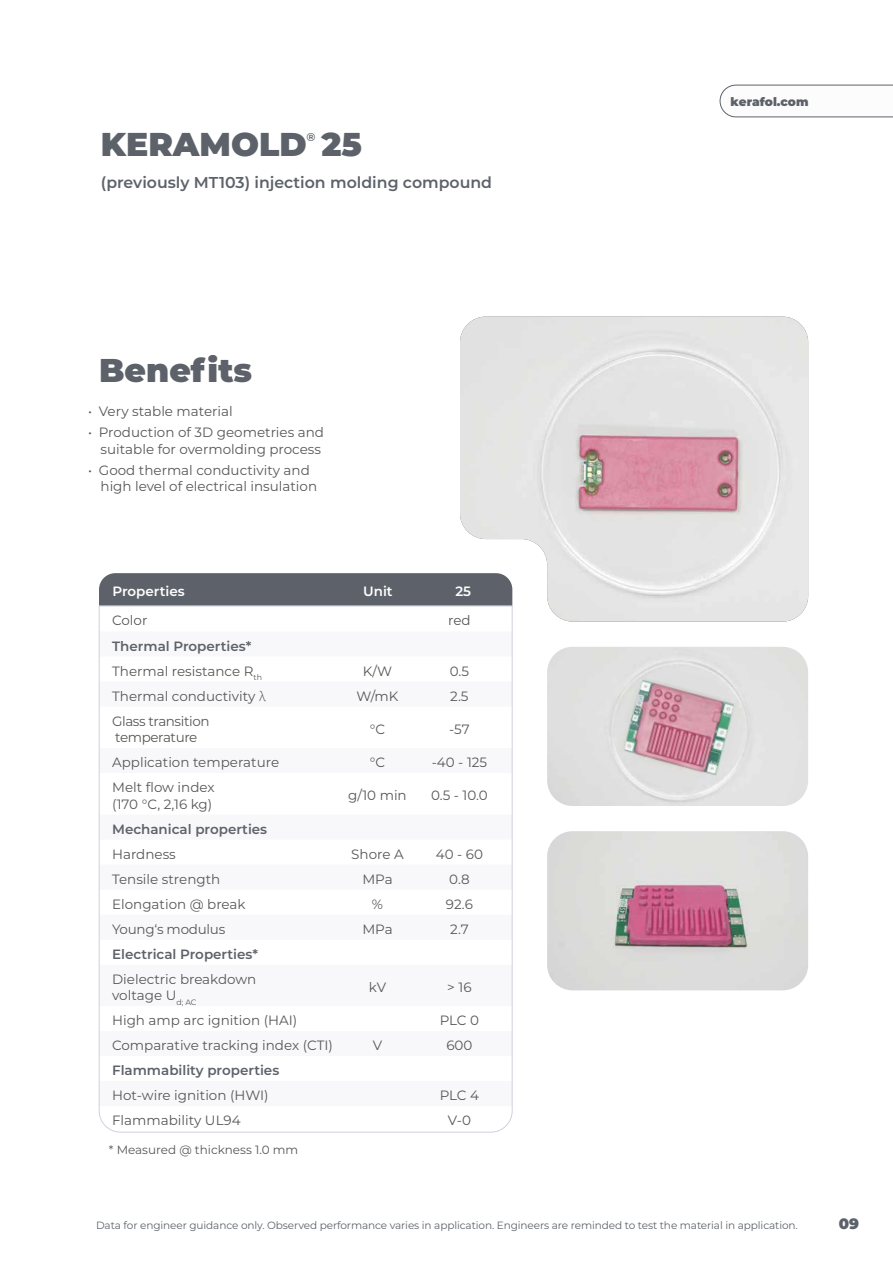
<style>
.page{position:relative;width:893px;height:1263px;background:#fff}
.page>*{position:absolute;margin:0;border:0;box-sizing:border-box;transform-origin:0 0}
.t1{font:900 33px "Montserrat";color:#5d626a}
.t2{font:600 15.75px "Montserrat";color:#5d626a}
.t3{font:900 15px "Montserrat";color:#5d626a}
.t4{font:13.5px/16.5px "Montserrat";color:#575756}
.t5{font:600 13.5px/25px "Montserrat";color:#5d626a}
.t6{font:13.5px/16.5px "Montserrat";letter-spacing:-.03em;color:#575756}
.t7{font:600 13.5px "Montserrat";color:#fff}
.t8{font:13.5px "Montserrat";letter-spacing:-.02em;color:#575756}
.t9{font:12px "Montserrat";color:#575756}
.t10{font:900 12px "Montserrat";color:#5d626a}
.t11{font:600 11.4px "Montserrat";color:#5d626a}
.t12{font:10.5px "Montserrat";letter-spacing:-.01em;color:#5d626a}
.s1{font-weight:400;color:#575756}
.s2{font-family:"Apparat";font-weight:300}
</style>
<div class="page">
<svg style="left:720px;top:85px;width:173px;height:32px"></svg>
<img style="left:460px;top:317px;width:348px;height:305px">
<img style="left:547px;top:831px;width:261px;height:159px">
<img style="left:547px;top:647px;width:261px;height:159px">
<div style="left:99px;top:573px;width:413px;height:33px;background:#5d626a"></div>
<svg style="left:99px;top:606px;width:414px;height:526px"></svg>
<div style="left:460px;top:316px;width:117px;height:196px;background:#e3e3e3"></div>
<p class="t11" style="left:307px;top:129px;width:11px">®</p>
<p class="t2" style="left:101px;top:171px;width:393px">(previously MT103) injection molding compound</p>
<h1 class="t1" style="left:104px;top:122px;width:262px">KERAMOLD 25</h1>
<p class="t11" style="left:309px;top:130px;width:11px">®</p>
<p class="t2" style="left:104px;top:173px;width:392px">(previously MT103) injection molding compound</p>
<p class="t10" style="left:731px;top:93px;width:79px">kerafol.com</p>
<h1 class="t1" style="left:99px;top:346px;width:155px">Benefits</h1>
<p class="t4" style="left:88px;top:403px;width:146px">• Very stable material</p>
<p class="t4" style="left:88px;top:424px;width:237px;text-align:right">• Production of 3D geometries and suitable for overmolding process</p>
<p class="t4" style="left:101px;top:461px;width:218px;text-indent:-12px">• Good thermal conductivity and high level of electrical insulation</p>
<p class="t7" style="left:112px;top:581px;width:74px">Properties</p>
<p class="t7" style="left:363px;top:581px;width:31px">Unit</p>
<p class="t7" style="left:455px;top:581px;width:17px">25</p>
<p class="t4" style="left:112px;top:612px;width:37px">Color</p>
<p class="t4" style="left:448px;top:612px;width:24px">red</p>
<p class="t5" style="left:112px;top:633px;width:151px">Thermal Properties*<br><span class="s1">Thermal resistance R</span><sub>th</sub></p>
<p class="t4" style="left:363px;top:662px;width:31px">K/W</p>
<p class="t4" style="left:450px;top:662px;width:21px">0.5</p>
<p class="t4" style="left:112px;top:687px;width:155px">Thermal conductivity <span class="s2">λ</span></p>
<p class="t4" style="left:357px;top:687px;width:43px">W/mK</p>
<p class="t4" style="left:450px;top:687px;width:20px">2.5</p>
<p class="t6" style="left:112px;top:712px;width:99px">Glass transition temperature</p>
<p class="t4" style="left:370px;top:720px;width:17px">°C</p>
<p class="t4" style="left:449px;top:720px;width:22px">-57</p>
<p class="t4" style="left:112px;top:754px;width:169px">Application temperature</p>
<p class="t4" style="left:370px;top:754px;width:17px">°C</p>
<p class="t4" style="left:432px;top:754px;width:57px">-40 - 125</p>
<p class="t4" style="left:112px;top:779px;width:104px">Melt flow index (170 °C, 2,16 kg)</p>
<p class="t4" style="left:348px;top:787px;width:60px">g/10 min</p>
<p class="t4" style="left:431px;top:787px;width:58px">0.5 - 10.0</p>
<p class="t5" style="left:112px;top:816px;width:157px">Mechanical properties</p>
<p class="t4" style="left:112px;top:845px;width:65px">Hardness</p>
<p class="t4" style="left:351px;top:845px;width:54px">Shore A</p>
<p class="t4" style="left:436px;top:845px;width:49px">40 - 60</p>
<p class="t4" style="left:112px;top:870px;width:110px">Tensile strength</p>
<p class="t4" style="left:362px;top:870px;width:32px">MPa</p>
<p class="t4" style="left:449px;top:870px;width:22px">0.8</p>
<p class="t4" style="left:112px;top:895px;width:135px">Elongation @ break</p>
<p class="t4" style="left:372px;top:895px;width:13px">%</p>
<p class="t4" style="left:446px;top:895px;width:28px">92.6</p>
<p class="t8" style="left:112px;top:920px;width:115px">Young‘s modulus</p>
<p class="t4" style="left:362px;top:920px;width:32px">MPa</p>
<p class="t4" style="left:450px;top:920px;width:20px">2.7</p>
<p class="t5" style="left:112px;top:941px;width:147px">Electrical Properties*</p>
<p class="t4" style="left:112px;top:970px;width:146px">Dielectric breakdown voltage U<sub>d;</sub> <sub>AC</sub></p>
<p class="t4" style="left:369px;top:978px;width:19px">kV</p>
<p class="t4" style="left:447px;top:978px;width:26px">&gt; 16</p>
<p class="t4" style="left:112px;top:1011px;width:187px">High amp arc ignition (HAI)</p>
<p class="t4" style="left:440px;top:1011px;width:41px">PLC 0</p>
<p class="t4" style="left:112px;top:1036px;width:222px">Comparative tracking index (CTI)</p>
<p class="t4" style="left:373px;top:1036px;width:11px">V</p>
<p class="t4" style="left:446px;top:1036px;width:28px">600</p>
<p class="t5" style="left:112px;top:1057px;width:169px">Flammability properties</p>
<p class="t4" style="left:112px;top:1087px;width:158px">Hot-wire ignition (HWI)</p>
<p class="t4" style="left:440px;top:1087px;width:41px">PLC 4</p>
<p class="t4" style="left:112px;top:1112px;width:130px">Flammability UL94</p>
<p class="t4" style="left:448px;top:1112px;width:25px">V-0</p>
<p class="t9" style="left:109px;top:1142px;width:191px">* Measured @ thickness 1.0 mm</p>
<p class="t12" style="left:96px;top:1218px;width:703px">Data for engineer guidance only. Observed performance varies in application. Engineers are reminded to test the material in application.</p>
<p class="t3" style="left:839px;top:1212px;width:22px">09</p>
</div>
